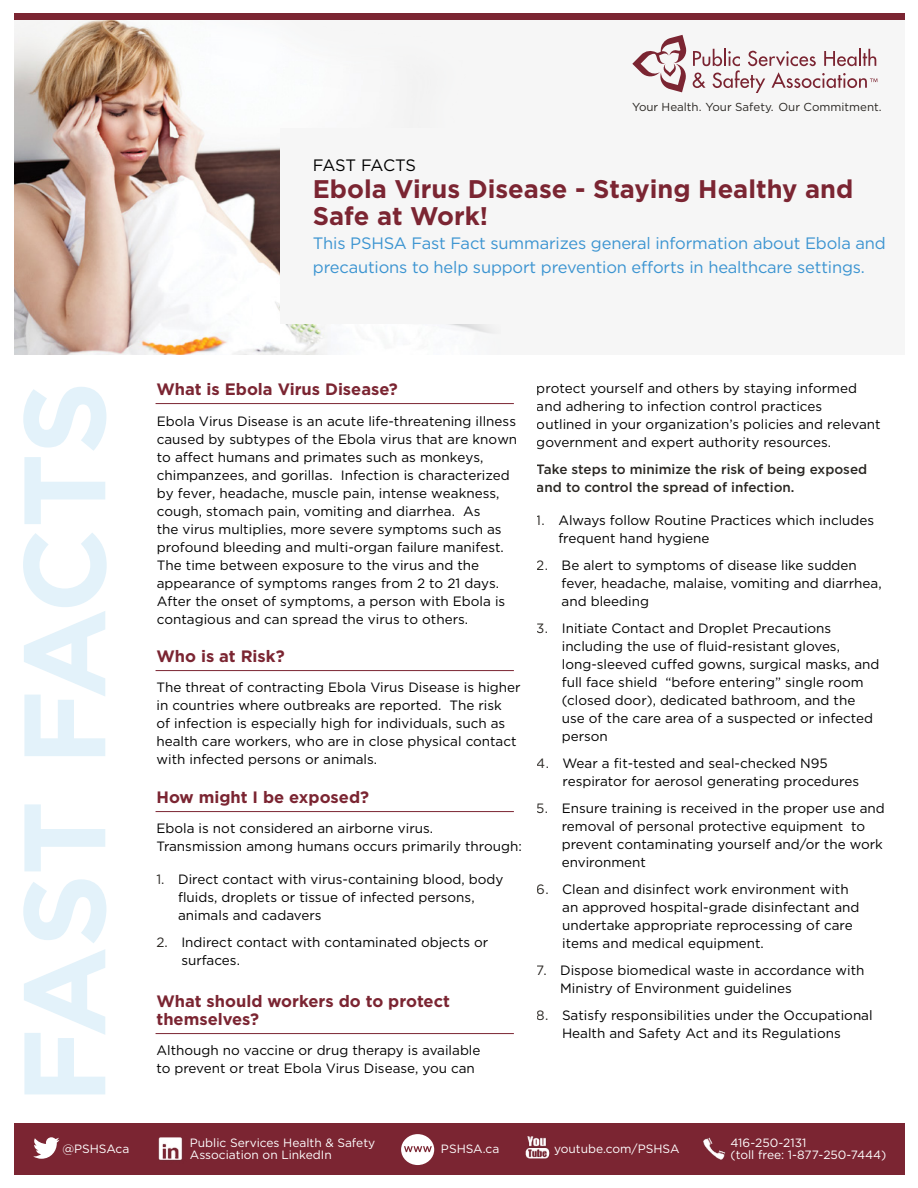
<style>
.page{position:relative;width:918px;height:1188px;background:#fff}
.page>*{position:absolute;margin:0;border:0;box-sizing:border-box;transform-origin:0 0}
.t1{font:700 115.5px "Gotham";letter-spacing:-.015em;color:#e3f2fa}
.t2{font:700 25.5px/27px "Gotham";color:#7b2532}
.t3{font:16.5px/24px "Gotham";letter-spacing:-.01em;color:#3b94d1}
.H2{font:700 16.5px/18px "Gotham";color:#7b2532}
.H3b{font:700 16.5px "Gotham";color:#7b2532}
.H3{font:16.5px "Gotham";letter-spacing:-.015em;color:#000}
.body{font:13.5px/18px "Gotham";color:#000}
.t4{font:500 13.5px/18px "Gotham";color:#2a2723}
.t5{font:12px/12px "Gotham";color:#fff}
.t6{font:11.55px "Gotham";color:#2a2723}
.s1{color:#2a2723}
</style>
<div class="page">
<div style="left:14px;top:13px;width:891px;height:342px;background:#f6f6f6"></div>
<img style="left:14px;top:20px;width:475px;height:335px">
<div style="left:14px;top:1124px;width:891px;height:51px;background:#7b2532"></div>
<div style="left:281px;top:129px;width:624px;height:195px;background:#f6f6f6"></div>
<svg style="left:33px;top:1137px;width:26px;height:22px"></svg>
<img style="left:158px;top:1137px;width:24px;height:23px">
<img style="left:703px;top:1137px;width:23px;height:23px">
<div style="left:401px;top:1134px;width:33px;height:31px;background:#fff;border-radius:50%"></div>
<svg style="left:404px;top:1146px;width:28px;height:6px"></svg>
<img style="left:525px;top:1136px;width:24px;height:23px">
<div style="left:14px;top:13px;width:891px;height:7px;background:#7b2532"></div>
<svg style="left:632px;top:35px;width:245px;height:58px"></svg>
<hr style="left:156px;top:403px;width:358px;height:1px;background:#7b2532">
<hr style="left:156px;top:670px;width:358px;height:1px;background:#7b2532">
<hr style="left:156px;top:811px;width:358px;height:1px;background:#7b2532">
<hr style="left:156px;top:1033px;width:358px;height:1px;background:#7b2532">
<p class="t6" style="left:632px;top:100px;width:251px">Your Health. Your Safety. Our Commitment.</p>
<h1 class="t1" style="left:-12px;top:1104px;width:725px;rotate:-90deg">FAST FACTS</h1>
<h1 class="H3" style="left:313px;top:154px;width:105px">FAST FACTS</h1>
<h1 class="t2" style="left:313px;top:175px;width:542px">Ebola Virus Disease - Staying Healthy and<br>Safe at Work!</h1>
<p class="t3" style="left:313px;top:231px;width:575px">This PSHSA Fast Fact summarizes general information about Ebola and precautions to help support prevention efforts in healthcare settings.</p>
<h3 class="H2" style="left:156px;top:380px;width:243px">What is Ebola Virus Disease?</h3>
<p class="body" style="left:157px;top:412px;width:362px">Ebola Virus Disease is an acute life-threatening illness caused by subtypes of the Ebola virus that are known to affect humans and primates such as monkeys, chimpanzees, and gorillas. Infection is characterized by fever, headache, muscle pain, intense weakness, cough, stomach pain, vomiting and diarrhea. As<br>the virus multiplies, more severe symptoms such as profound bleeding and multi-organ failure manifest.<br>The time between exposure to the virus and the appearance of symptoms ranges from 2 to 21 days.<br>After the onset of symptoms, a person with Ebola is contagious and can spread the virus to others.</p>
<h3 class="H2" style="left:156px;top:647px;width:130px">Who is at Risk?</h3>
<p class="body" style="left:156px;top:678px;width:366px">The threat of contracting Ebola Virus Disease is higher in countries where outbreaks are reported. The risk<br>of infection is especially high for individuals, such as health care workers, who are in close physical contact with infected persons or animals.</p>
<p class="H3b" style="left:156px;top:787px;width:214px">How might I be exposed?</p>
<p class="body" style="left:156px;top:819px;width:367px">Ebola is not considered an airborne virus.<br>Transmission among humans occurs primarily through:</p>
<p class="body" style="left:178px;top:870px;width:327px;text-indent:-22px"><span class="s1">1.</span> Direct contact with virus-containing blood, body fluids, droplets or tissue of infected persons, animals and cadavers</p>
<p class="body" style="left:181px;top:933px;width:309px;text-indent:-25px"><span class="s1">2.</span> Indirect contact with contaminated objects or surfaces.</p>
<h3 class="H2" style="left:156px;top:992px;width:295px">What should workers do to protect themselves?</h3>
<p class="body" style="left:156px;top:1041px;width:326px">Although no vaccine or drug therapy is available to prevent or treat Ebola Virus Disease, you can</p>
<p class="body" style="left:537px;top:379px;width:346px">protect yourself and others by staying informed and adhering to infection control practices<br>outlined in your organization’s policies and relevant government and expert authority resources.</p>
<p class="t4" style="left:537px;top:460px;width:332px">Take steps to minimize the risk of being exposed and to control the spread of infection.</p>
<p class="body" style="left:558px;top:511px;width:317px;text-indent:-22px"><span class="s1">1.</span> Always follow Routine Practices which includes frequent hand hygiene</p>
<p class="body" style="left:562px;top:556px;width:322px;text-indent:-25px"><span class="s1">2.</span> Be alert to symptoms of disease like sudden fever, headache, malaise, vomiting and diarrhea, and bleeding</p>
<p class="body" style="left:562px;top:619px;width:319px;text-indent:-25px"><span class="s1">3.</span> Initiate Contact and Droplet Precautions including the use of fluid-resistant gloves, long-sleeved cuffed gowns, surgical masks, and full face shield “before entering” single room (closed door), dedicated bathroom, and the use of the care area of a suspected or infected person</p>
<p class="body" style="left:563px;top:754px;width:298px;text-indent:-26px"><span class="s1">4.</span> Wear a fit-tested and seal-checked N95 respirator for aerosol generating procedures</p>
<p class="body" style="left:562px;top:799px;width:325px;text-indent:-25px"><span class="s1">5.</span> Ensure training is received in the proper use and removal of personal protective equipment to prevent contaminating yourself and/or the work environment</p>
<p class="body" style="left:562px;top:880px;width:299px;text-indent:-26px"><span class="s1">6.</span> Clean and disinfect work environment with an approved hospital-grade disinfectant and undertake appropriate reprocessing of care items and medical equipment.</p>
<p class="body" style="left:560px;top:961px;width:306px;text-indent:-24px"><span class="s1">7.</span> Dispose biomedical waste in accordance with<br>Ministry of Environment guidelines</p>
<p class="body" style="left:537px;top:1006px;width:337px;text-align:center"><span class="s1">8.</span> Satisfy responsibilities under the Occupational<br>Health and Safety Act and its Regulations</p>
<p class="t5" style="left:190px;top:1136px;width:187px">Public Services Health &amp; Safety<br>Association on LinkedIn</p>
<p class="t5" style="left:62px;top:1142px;width:69px">@PSHSAca</p>
<p class="t5" style="left:441px;top:1142px;width:60px">PSHSA.ca</p>
<p class="t5" style="left:554px;top:1142px;width:127px">youtube.com/PSHSA</p>
<p class="t5" style="left:730px;top:1137px;width:157px">416-250-2131<br>(toll free: 1-877-250-7444)</p>
</div>
